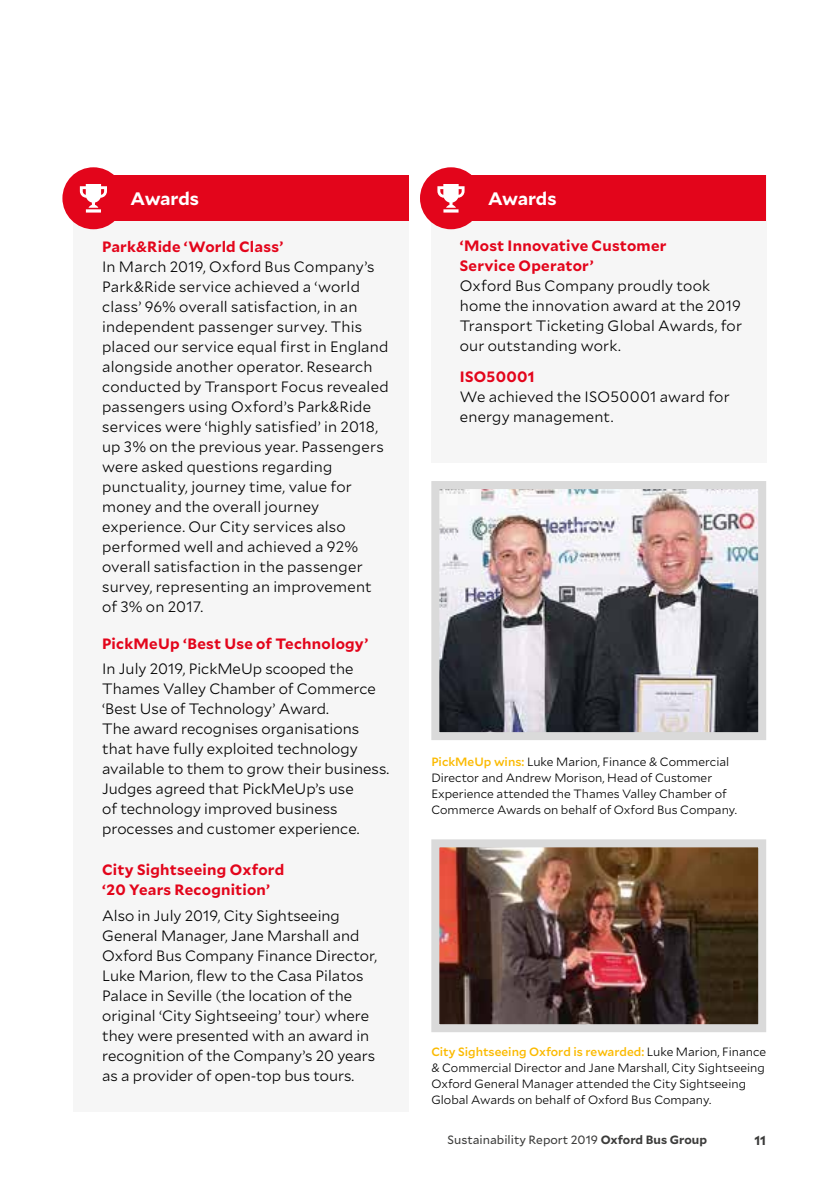
<style>
.page{position:relative;width:840px;height:1191px;background:#fff}
.page>*{position:absolute;margin:0;border:0;box-sizing:border-box;transform-origin:0 0}
.t1{font:700 18px "Mallory";letter-spacing:-.01em;color:#fff}
.t2{font:300 15px/20px "Mallory";color:#000}
.t3{font:700 15px/20px "Mallory";letter-spacing:.015em;color:#e3051b}
.t4{font:700 13px "Mallory";color:#3c3c3b}
.t5{font:300 12px/16px "Mallory";color:#000}
.t6{font:12px "Mallory";color:#3c3c3b}
.s1{font-weight:500;color:#fbba00}
.s2{font-weight:700}
</style>
<div class="page">
<div style="left:74px;top:176px;width:334px;height:45px;background:#e3051b"></div>
<div style="left:62px;top:167px;width:62px;height:62px;background:#e3051b;border-radius:50%"></div>
<svg style="left:80px;top:184px;width:27px;height:29px"></svg>
<img style="left:440px;top:848px;width:316px;height:175px">
<div style="left:431px;top:839px;width:334px;height:193px;border:8px solid #dadada"></div>
<img style="left:440px;top:490px;width:316px;height:241px">
<div style="left:431px;top:481px;width:334px;height:259px;border:8px solid #dadada"></div>
<div style="left:431px;top:176px;width:334px;height:45px;background:#e3051b"></div>
<div style="left:420px;top:167px;width:61px;height:62px;background:#e3051b;border-radius:50%"></div>
<svg style="left:437px;top:184px;width:27px;height:29px"></svg>
<p class="t1" style="left:130px;top:185px;width:70px">Awards</p>
<p class="t3" style="left:102px;top:236px;width:183px">Park&amp;Ride ‘World Class’</p>
<p class="t2" style="left:102px;top:256px;width:288px">In March 2019, Oxford Bus Company’s Park&amp;Ride service achieved a ‘world class’ 96% overall satisfaction, in an independent passenger survey. This placed our service equal first in England alongside another operator. Research conducted by Transport Focus revealed passengers using Oxford’s Park&amp;Ride services were ‘highly satisfied’ in 2018, up 3% on the previous year. Passengers were asked questions regarding punctuality, journey time, value for money and the overall journey experience. Our City services also performed well and achieved a 92% overall satisfaction in the passenger survey, representing an improvement of 3% on 2017.</p>
<p class="t3" style="left:102px;top:632px;width:267px">PickMeUp ‘Best Use of Technology’</p>
<p class="t2" style="left:102px;top:658px;width:288px">In July 2019, PickMeUp scooped the Thames Valley Chamber of Commerce ‘Best Use of Technology’ Award.<br>The award recognises organisations that have fully exploited technology available to them to grow their business.<br>Judges agreed that PickMeUp’s use<br>of technology improved business processes and customer experience.</p>
<p class="t3" style="left:102px;top:859px;width:184px">City Sightseeing Oxford ‘20 Years Recognition’</p>
<p class="t2" style="left:102px;top:905px;width:276px">Also in July 2019, City Sightseeing General Manager, Jane Marshall and Oxford Bus Company Finance Director, Luke Marion, flew to the Casa Pilatos Palace in Seville (the location of the original ‘City Sightseeing’ tour) where they were presented with an award in recognition of the Company’s 20 years as a provider of open-top bus tours.</p>
<p class="t1" style="left:488px;top:185px;width:70px">Awards</p>
<p class="t3" style="left:459px;top:235px;width:208px">‘Most Innovative Customer<br>Service Operator’</p>
<p class="t2" style="left:459px;top:275px;width:284px">Oxford Bus Company proudly took home the innovation award at the 2019<br>Transport Ticketing Global Awards, for our outstanding work.</p>
<p class="t3" style="left:459px;top:365px;width:76px">ISO50001</p>
<p class="t2" style="left:459px;top:386px;width:271px">We achieved the ISO50001 award for energy management.</p>
<p class="t5" style="left:431px;top:753px;width:307px"><span class="s1">PickMeUp wins:</span> Luke Marion, Finance &amp; Commercial Director and Andrew Morison, Head of Customer Experience attended the Thames Valley Chamber of Commerce Awards on behalf of Oxford Bus Company.</p>
<p class="t5" style="left:431px;top:1043px;width:336px"><span class="s1">City Sightseeing Oxford is rewarded:</span> Luke Marion, Finance &amp; Commercial Director and Jane Marshall, City Sightseeing Oxford General Manager attended the City Sightseeing Global Awards on behalf of Oxford Bus Company.</p>
<p class="t6" style="left:447px;top:1131px;width:261px">Sustainability Report 2019 <span class="s2">Oxford Bus Group</span></p>
<p class="t4" style="left:754px;top:1130px;width:13px">11</p>
</div>
